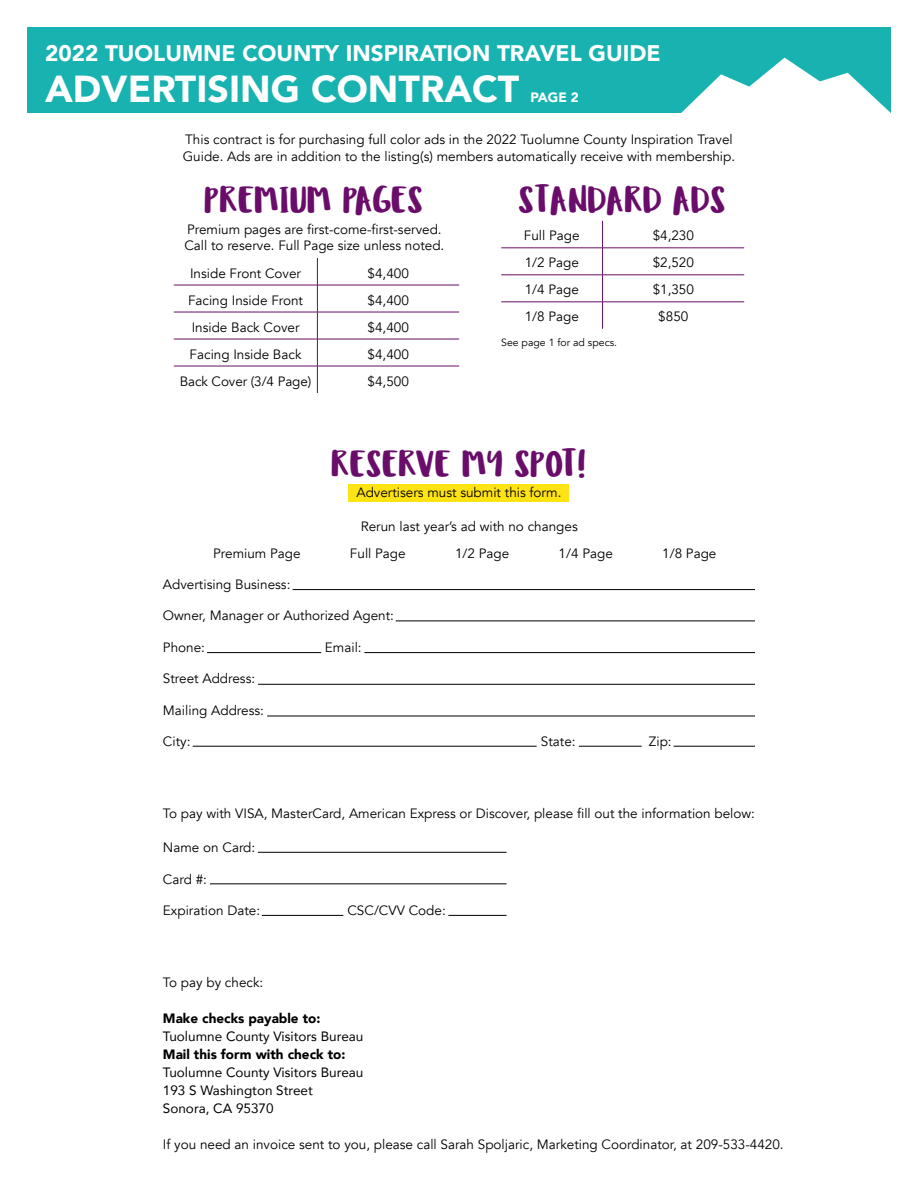
<style>
.page{position:relative;width:918px;height:1188px;background:#fff}
.page>*{position:absolute;margin:0;border:0;box-sizing:border-box;transform-origin:0 0}
.t1{font:37.5px "Ludicrous";color:#6a0c69}
.t2{font:900 37.5px "Avenir";color:#fff}
.t3{font:900 22.5px "Avenir";color:#fff}
.t4{font:13.5px/16.5px "Avenir";color:#000}
.t5{font:13.5px/18px "Avenir";color:#000}
.t6{font:900 13.5px "Avenir";color:#000}
.t7{font:900 13.5px "Avenir";color:#fff}
.t8{font:10.5px "Avenir";color:#000}
</style>
<div class="page">
<div style="left:27px;top:27px;width:864px;height:86px;background:#18b3b0"></div>
<svg style="left:681px;top:58px;width:210px;height:55px"></svg>
<hr style="left:501px;top:248px;width:101px;height:1px;background:#6a0c69">
<hr style="left:602px;top:248px;width:142px;height:1px;background:#6a0c69">
<hr style="left:501px;top:275px;width:101px;height:1px;background:#6a0c69">
<hr style="left:602px;top:275px;width:142px;height:1px;background:#6a0c69">
<hr style="left:501px;top:302px;width:101px;height:1px;background:#6a0c69">
<hr style="left:602px;top:302px;width:142px;height:1px;background:#6a0c69">
<svg style="left:602px;top:221px;width:1px;height:108px"></svg>
<hr style="left:174px;top:285px;width:143px;height:1px;background:#6a0c69">
<hr style="left:317px;top:285px;width:142px;height:1px;background:#6a0c69">
<hr style="left:174px;top:312px;width:143px;height:1px;background:#6a0c69">
<hr style="left:317px;top:312px;width:142px;height:1px;background:#6a0c69">
<hr style="left:174px;top:339px;width:143px;height:1px;background:#6a0c69">
<hr style="left:317px;top:339px;width:142px;height:1px;background:#6a0c69">
<hr style="left:174px;top:366px;width:143px;height:1px;background:#6a0c69">
<hr style="left:317px;top:366px;width:142px;height:1px;background:#6a0c69">
<svg style="left:317px;top:258px;width:1px;height:135px"></svg>
<div style="left:349px;top:484px;width:220px;height:18px;background:#ffe313"></div>
<hr style="left:258px;top:852px;width:249px;height:1px;background:#000">
<hr style="left:210px;top:884px;width:297px;height:1px;background:#000">
<hr style="left:262px;top:915px;width:81px;height:1px;background:#000">
<hr style="left:448px;top:915px;width:59px;height:1px;background:#000">
<hr style="left:193px;top:746px;width:344px;height:1px;background:#000">
<hr style="left:579px;top:746px;width:63px;height:1px;background:#000">
<hr style="left:674px;top:746px;width:81px;height:1px;background:#000">
<hr style="left:396px;top:621px;width:359px;height:1px;background:#000">
<hr style="left:293px;top:589px;width:462px;height:1px;background:#000">
<hr style="left:364px;top:652px;width:391px;height:1px;background:#000">
<hr style="left:207px;top:652px;width:114px;height:1px;background:#000">
<hr style="left:258px;top:684px;width:497px;height:1px;background:#000">
<hr style="left:267px;top:716px;width:488px;height:1px;background:#000">
<h2 class="t3" style="left:45px;top:34px;width:617px">2022 TUOLUMNE COUNTY INSPIRATION TRAVEL GUIDE</h2>
<h1 class="t2" style="left:45px;top:56px;width:476px">ADVERTISING CONTRACT</h1>
<p class="t7" style="left:530px;top:85px;width:50px">PAGE 2</p>
<p class="t4" style="left:183px;top:132px;width:554px">This contract is for purchasing full color ads in the 2022 Tuolumne County Inspiration Travel<br>Guide. Ads are in addition to the listing(s) members automatically receive with membership.</p>
<h1 class="t1" style="left:205px;top:177px;width:220px">PREMIUM PAGES</h1>
<h1 class="t1" style="left:519px;top:177px;width:209px">STANDARD ADS</h1>
<p class="t4" style="left:184px;top:221px;width:262px">Premium pages are first-come-first-served.<br>Call to reserve. Full Page size unless noted.</p>
<p class="t4" style="left:524px;top:228px;width:57px">Full Page</p>
<p class="t4" style="left:653px;top:228px;width:43px">$4,230</p>
<p class="t4" style="left:525px;top:255px;width:56px">1/2 Page</p>
<p class="t4" style="left:653px;top:255px;width:43px">$2,520</p>
<p class="t4" style="left:525px;top:282px;width:56px">1/4 Page</p>
<p class="t4" style="left:653px;top:282px;width:43px">$1,350</p>
<p class="t4" style="left:525px;top:309px;width:56px">1/8 Page</p>
<p class="t4" style="left:658px;top:309px;width:32px">$850</p>
<p class="t4" style="left:190px;top:265px;width:113px">Inside Front Cover</p>
<p class="t4" style="left:368px;top:265px;width:43px">$4,400</p>
<p class="t4" style="left:188px;top:292px;width:117px">Facing Inside Front</p>
<p class="t4" style="left:368px;top:292px;width:43px">$4,400</p>
<p class="t4" style="left:192px;top:319px;width:109px">Inside Back Cover</p>
<p class="t4" style="left:368px;top:319px;width:43px">$4,400</p>
<p class="t4" style="left:190px;top:346px;width:113px">Facing Inside Back</p>
<p class="t4" style="left:368px;top:346px;width:43px">$4,400</p>
<p class="t4" style="left:180px;top:373px;width:133px">Back Cover (3/4 Page)</p>
<p class="t4" style="left:368px;top:373px;width:43px">$4,500</p>
<p class="t8" style="left:501px;top:337px;width:117px">See page 1 for ad specs.</p>
<h1 class="t1" style="left:332px;top:441px;width:256px">RESERVE MY SPOT!</h1>
<p class="t4" style="left:356px;top:485px;width:207px">Advertisers must submit this form.</p>
<p class="t4" style="left:361px;top:519px;width:219px">Rerun last year’s ad with no changes</p>
<p class="t4" style="left:350px;top:545px;width:57px">Full Page</p>
<p class="t4" style="left:213px;top:545px;width:89px">Premium Page</p>
<p class="t4" style="left:455px;top:545px;width:56px">1/2 Page</p>
<p class="t4" style="left:559px;top:545px;width:56px">1/4 Page</p>
<p class="t4" style="left:662px;top:545px;width:56px">1/8 Page</p>
<p class="t4" style="left:163px;top:576px;width:129px">Advertising Business:</p>
<p class="t4" style="left:163px;top:608px;width:233px">Owner, Manager or Authorized Agent:</p>
<p class="t4" style="left:163px;top:639px;width:44px">Phone:</p>
<p class="t4" style="left:325px;top:639px;width:38px">Email:</p>
<p class="t4" style="left:163px;top:671px;width:94px">Street Address:</p>
<p class="t4" style="left:163px;top:702px;width:103px">Mailing Address:</p>
<p class="t4" style="left:163px;top:734px;width:29px">City:</p>
<p class="t4" style="left:541px;top:734px;width:36px">State:</p>
<p class="t4" style="left:649px;top:734px;width:24px">Zip:</p>
<p class="t4" style="left:163px;top:805px;width:594px">To pay with VISA, MasterCard, American Express or Discover, please fill out the information below:</p>
<p class="t4" style="left:163px;top:840px;width:94px">Name on Card:</p>
<p class="t4" style="left:163px;top:871px;width:46px">Card #:</p>
<p class="t4" style="left:163px;top:903px;width:99px">Expiration Date:</p>
<p class="t4" style="left:347px;top:903px;width:100px">CSC/CVV Code:</p>
<p class="t4" style="left:163px;top:974px;width:102px">To pay by check:</p>
<p class="t6" style="left:163px;top:1007px;width:159px">Make checks payable to:</p>
<p class="t5" style="left:163px;top:1027px;width:202px">Tuolumne County Visitors Bureau</p>
<p class="t6" style="left:163px;top:1043px;width:184px">Mail this form with check to:</p>
<p class="t5" style="left:163px;top:1063px;width:202px">Tuolumne County Visitors Bureau<br>193 S Washington Street<br>Sonora, CA 95370</p>
<p class="t4" style="left:163px;top:1136px;width:622px">If you need an invoice sent to you, please call Sarah Spoljaric, Marketing Coordinator, at 209-533-4420.</p>
</div>
